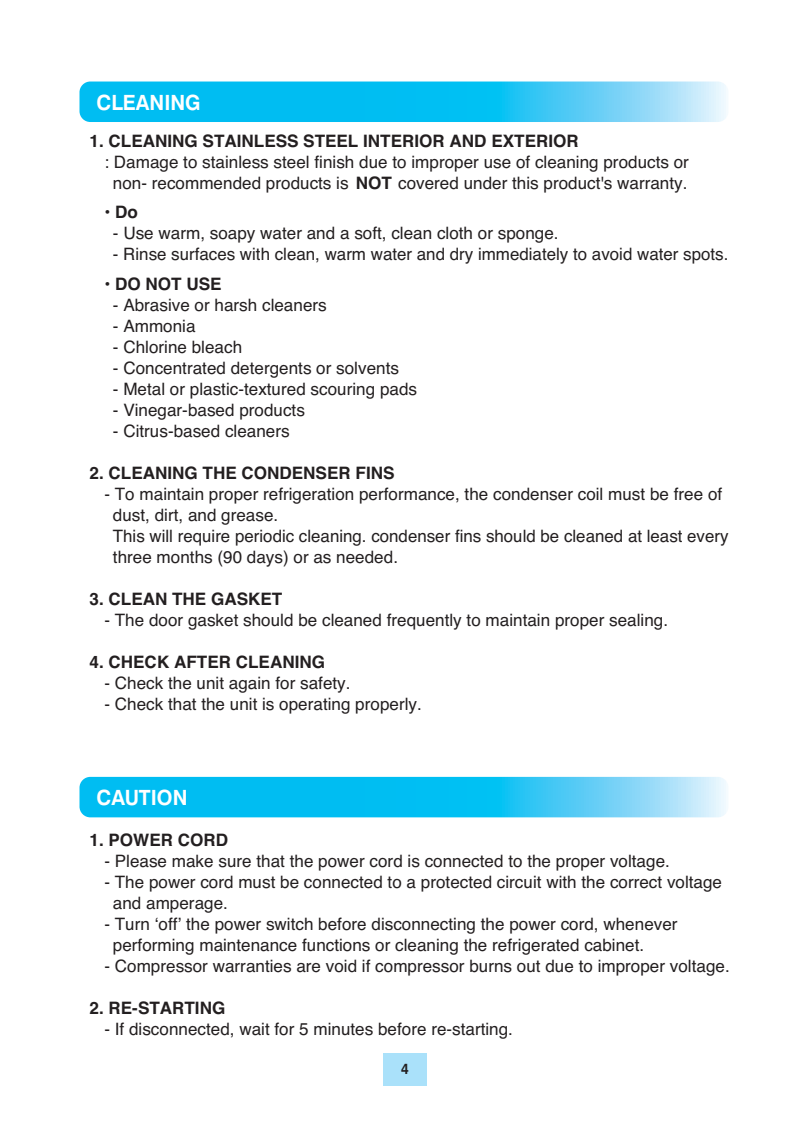
<style>
.page{position:relative;width:810px;height:1134px;background:#fff}
.page>*{position:absolute;margin:0;border:0;box-sizing:border-box;transform-origin:0 0}
.t1{font:700 21px "Swiss 721 BT";color:#fff;scale:.95 1}
.t2{font:17.1px/21px "Helvetica";color:#231f20}
.t3{font:700 17.1px "Helvetica";color:#231f20}
.t4{font:700 15px "Swiss 721 BT";color:#231f20;scale:.9 1}
.s1{font-weight:700}
</style>
<div class="page">
<div style="left:383px;top:1053px;width:44px;height:33px;background:#aae1fa"></div>
<svg style="left:80px;top:82px;width:648px;height:40px;background:#2ac6f4"></svg>
<svg style="left:80px;top:777px;width:648px;height:40px;background:#2ac6f4"></svg>
<p class="t1" style="left:96px;top:94px;width:111px">CLEANING</p>
<p class="t3" style="left:90px;top:135px;width:491px">1. CLEANING STAINLESS STEEL INTERIOR AND EXTERIOR</p>
<p class="t2" style="left:104px;top:153px;width:586px;text-align:center">: Damage to stainless steel finish due to improper use of cleaning products or non- recommended products is <span class="s1">NOT</span> covered under this product's warranty.</p>
<p class="t3" style="left:104px;top:206px;width:35px">• Do</p>
<p class="t2" style="left:113px;top:224px;width:447px">- Use warm, soapy water and a soft, clean cloth or sponge.</p>
<p class="t2" style="left:113px;top:245px;width:617px">- Rinse surfaces with clean, warm water and dry immediately to avoid water spots.</p>
<p class="t3" style="left:104px;top:278px;width:119px">• DO NOT USE</p>
<p class="t2" style="left:113px;top:296px;width:215px">- Abrasive or harsh cleaners</p>
<p class="t2" style="left:113px;top:317px;width:84px">- Ammonia</p>
<p class="t2" style="left:113px;top:338px;width:131px">- Chlorine bleach</p>
<p class="t2" style="left:113px;top:359px;width:288px">- Concentrated detergents or solvents</p>
<p class="t2" style="left:113px;top:380px;width:306px">- Metal or plastic-textured scouring pads</p>
<p class="t2" style="left:113px;top:401px;width:194px">- Vinegar-based products</p>
<p class="t2" style="left:113px;top:422px;width:178px">- Citrus-based cleaners</p>
<p class="t3" style="left:90px;top:467px;width:306px">2. CLEANING THE CONDENSER FINS</p>
<p class="t2" style="left:113px;top:485px;width:617px;text-indent:-9px">- To maintain proper refrigeration performance, the condenser coil must be free of dust, dirt, and grease.<br>This will require periodic cleaning. condenser fins should be cleaned at least every three months (90 days) or as needed.</p>
<p class="t3" style="left:90px;top:593px;width:194px">3. CLEAN THE GASKET</p>
<p class="t2" style="left:104px;top:611px;width:565px">- The door gasket should be cleaned frequently to maintain proper sealing.</p>
<p class="t3" style="left:90px;top:656px;width:237px">4. CHECK AFTER CLEANING</p>
<p class="t2" style="left:104px;top:674px;width:248px">- Check the unit again for safety.</p>
<p class="t2" style="left:104px;top:695px;width:319px">- Check that the unit is operating properly.</p>
<p class="t1" style="left:96px;top:790px;width:97px">CAUTION</p>
<p class="t3" style="left:90px;top:833px;width:140px">1. POWER CORD</p>
<p class="t2" style="left:104px;top:852px;width:567px">- Please make sure that the power cord is connected to the proper voltage.</p>
<p class="t2" style="left:113px;top:873px;width:611px;text-indent:-9px">- The power cord must be connected to a protected circuit with the correct voltage and amperage.</p>
<p class="t2" style="left:113px;top:915px;width:566px;text-indent:-9px">- Turn ʻoffʼ the power switch before disconnecting the power cord, whenever performing maintenance functions or cleaning the refrigerated cabinet.</p>
<p class="t2" style="left:104px;top:957px;width:627px">- Compressor warranties are void if compressor burns out due to improper voltage.</p>
<p class="t3" style="left:90px;top:1001px;width:137px">2. RE-STARTING</p>
<p class="t2" style="left:104px;top:1020px;width:410px">- If disconnected, wait for 5 minutes before re-starting.</p>
<p class="t4" style="left:401px;top:1063px;width:10px">4</p>
</div>
